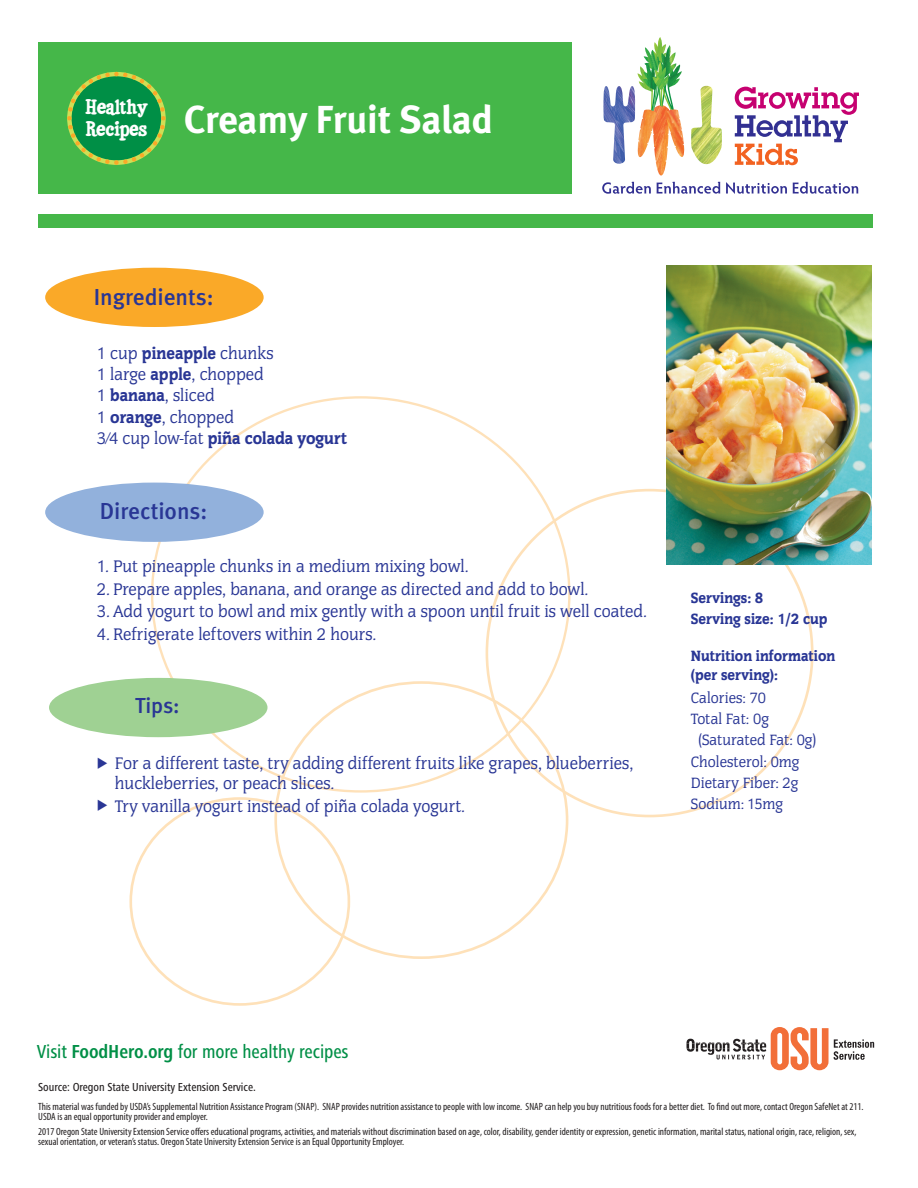
<style>
.page{position:relative;width:918px;height:1188px;background:#fff}
.page>*{position:absolute;margin:0;border:0;box-sizing:border-box;transform-origin:0 0}
.t1{font:700 39px "Meta";letter-spacing:-.005em;color:#fff}
.t2{font:500 23.1px "Meta";color:#293695}
.t3{font:500 21.75px "Meta";color:#293695}
.t4{font:19.65px "Pumpkin JF";color:#fff}
.t5{font:500 condensed 19.5px "Frutiger Next LT";letter-spacing:-.005em;color:#008f46}
.t6{font:17.4px/21.1px "Congress LT Std";color:#293695;scale:.96 1}
.t7{font:15.45px "Congress LT Std";color:#293695;scale:.96 1}
.t8{font:900 15.45px/21.1px "Congress LT Std";color:#293695;scale:.96 1}
.t9{font:500 condensed 12px "Frutiger Next LT";letter-spacing:-.005em;color:#231f20}
.t10{font:condensed 10.5px/9.8px "Myriad Pro";color:#231f20}
.s1{font-family:"Pumpkin JF";font-weight:400;font-size:19.65px}
.s2{font-weight:900}
.s3{font-weight:700}
</style>
<div class="page">
<svg style="left:151px;top:396px;width:387px;height:379px"></svg>
<svg style="left:486px;top:489px;width:328px;height:328px"></svg>
<svg style="left:274px;top:681px;width:294px;height:278px"></svg>
<svg style="left:129px;top:797px;width:221px;height:209px"></svg>
<div style="left:45px;top:483px;width:219px;height:59px;background:#92b1dc;border-radius:50%"></div>
<div style="left:45px;top:268px;width:219px;height:59px;background:#faa928;border-radius:50%"></div>
<div style="left:49px;top:678px;width:219px;height:59px;background:#9fd193;border-radius:50%"></div>
<img style="left:666px;top:266px;width:205px;height:299px">
<div style="left:38px;top:43px;width:534px;height:151px;background:#45b749"></div>
<svg style="left:67px;top:71px;width:99px;height:94px"></svg>
<div style="left:38px;top:214px;width:835px;height:14px;background:#45b749"></div>
<img style="left:655px;top:113px;width:12px;height:63px">
<img style="left:637px;top:109px;width:20px;height:49px">
<img style="left:654px;top:37px;width:12px;height:10px">
<img style="left:644px;top:47px;width:12px;height:16px">
<img style="left:638px;top:66px;width:12px;height:25px">
<svg style="left:650px;top:88px;width:24px;height:25px"></svg>
<img style="left:643px;top:63px;width:9px;height:27px">
<img style="left:669px;top:65px;width:13px;height:23px">
<img style="left:656px;top:45px;width:21px;height:33px">
<img style="left:652px;top:62px;width:17px;height:28px">
<img style="left:603px;top:86px;width:32px;height:78px">
<img style="left:691px;top:86px;width:31px;height:78px">
<svg style="left:735px;top:87px;width:124px;height:78px"></svg>
<svg style="left:602px;top:182px;width:49px;height:12px"></svg>
<svg style="left:657px;top:182px;width:63px;height:12px"></svg>
<svg style="left:726px;top:182px;width:61px;height:12px"></svg>
<svg style="left:793px;top:182px;width:65px;height:12px"></svg>
<img style="left:665px;top:109px;width:19px;height:48px">
<svg style="left:686px;top:1027px;width:188px;height:43px"></svg>
<h3 class="t4" style="left:86px;top:100px;width:63px">Healthy</h3>
<h1 class="t1" style="left:86px;top:105px;width:409px"><span class="s1">Recipes</span> Creamy Fruit Salad</h1>
<h2 class="t2" style="left:94px;top:288px;width:121px">Ingredients:</h2>
<h3 class="t6" style="left:97px;top:342px;width:262px">1 cup <span class="s2">pineapple</span> chunks<br>1 large <span class="s2">apple</span>, chopped<br>1 <span class="s2">banana</span>, sliced<br>1 <span class="s2">orange</span>, chopped<br>3⁄4 cup low-fat <span class="s2">piña colada yogurt</span></h3>
<h2 class="t2" style="left:100px;top:502px;width:109px">Directions:</h2>
<h3 class="t6" style="left:97px;top:556px;width:389px">1. Put pineapple chunks in a medium mixing bowl.</h3>
<h3 class="t6" style="left:97px;top:578px;width:514px">2. Prepare apples, banana, and orange as directed and add to bowl.</h3>
<h3 class="t6" style="left:97px;top:601px;width:575px">3. Add yogurt to bowl and mix gently with a spoon until fruit is well coated.</h3>
<h3 class="t6" style="left:97px;top:623px;width:293px">4. Refrigerate leftovers within 2 hours.</h3>
<h3 class="t3" style="left:135px;top:698px;width:46px">Tips:</h3>
<h3 class="t6" style="left:115px;top:753px;width:542px;line-height:20.2px;text-indent:-18px">◆ For a different taste, try adding different fruits like grapes, blueberries, huckleberries, or peach slices.</h3>
<h3 class="t6" style="left:97px;top:795px;width:385px">◆ Try vanilla yogurt instead of piña colada yogurt.</h3>
<h3 class="t8" style="left:691px;top:587px;width:144px">Servings: 8<br>Serving size: 1/2 cup</h3>
<h3 class="t8" style="left:691px;top:646px;width:152px;line-height:19.4px">Nutrition information (per serving):</h3>
<h3 class="t7" style="left:691px;top:689px;width:80px">Calories: 70</h3>
<h3 class="t7" style="left:691px;top:710px;width:83px">Total Fat: 0g</h3>
<h3 class="t7" style="left:698px;top:731px;width:124px">(Saturated Fat: 0g)</h3>
<h3 class="t7" style="left:691px;top:752px;width:115px">Cholesterol: 0mg</h3>
<h3 class="t7" style="left:691px;top:773px;width:113px">Dietary Fiber: 2g</h3>
<h3 class="t7" style="left:691px;top:795px;width:97px">Sodium: 15mg</h3>
<h3 class="t5" style="left:37px;top:1045px;width:313px">Visit <span class="s3">FoodHero.org</span> for more healthy recipes</h3>
<p class="t9" style="left:38px;top:1083px;width:219px">Source: Oregon State University Extension Service.</p>
<p class="t10" style="left:38px;top:1103px;width:827px">This material was funded by USDA’s Supplemental Nutrition Assistance Program (SNAP). SNAP provides nutrition assistance to people with low income. SNAP can help you buy nutritious foods for a better diet. To find out more, contact Oregon SafeNet at 211.<br>USDA is an equal opportunity provider and employer.</p>
<p class="t10" style="left:38px;top:1127px;width:820px">2017 Oregon State University Extension Service offers educational programs, activities, and materials without discrimination based on age, color, disability, gender identity or expression, genetic information, marital status, national origin, race, religion, sex, sexual orientation, or veteran’s status. Oregon State University Extension Service is an Equal Opportunity Employer.</p>
</div>
